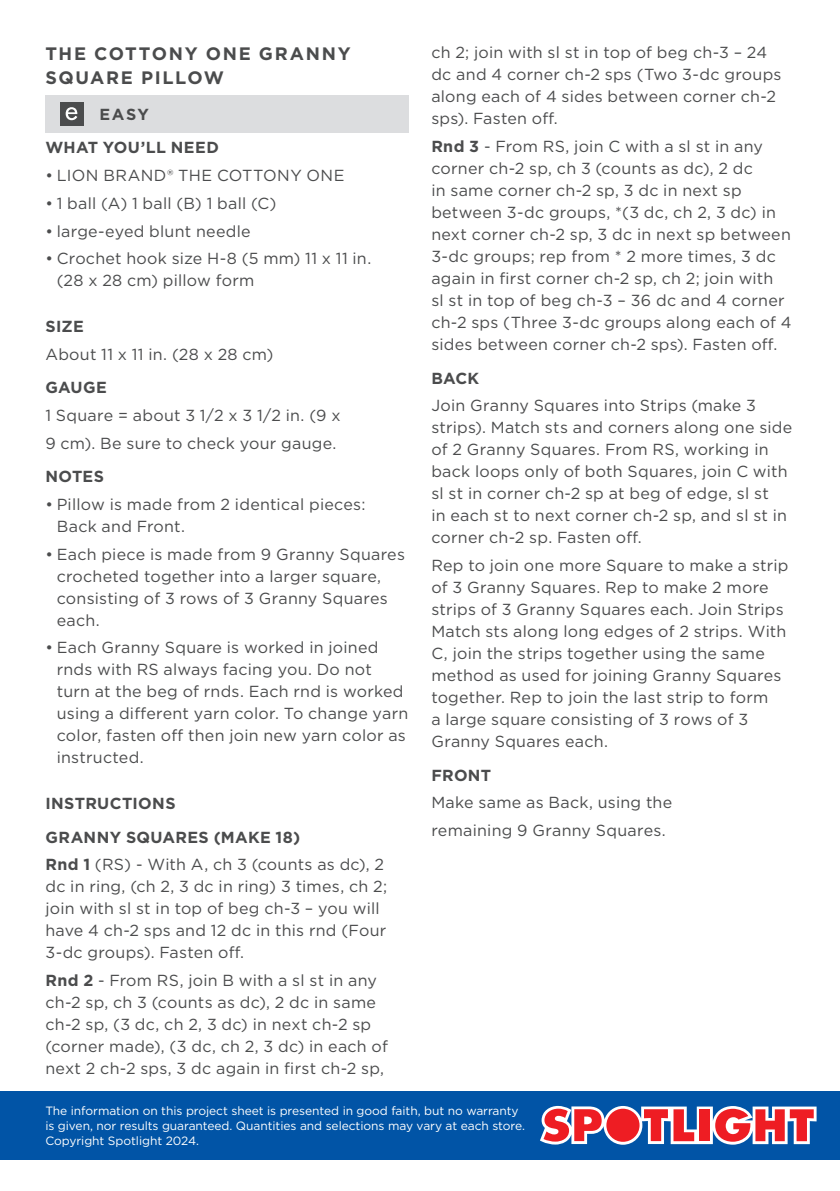
<style>
.page{position:relative;width:840px;height:1191px;background:#fff}
.page>*{position:absolute;margin:0;border:0;box-sizing:border-box;transform-origin:0 0}
.COPY{font:700 18px/24px "Gotham";letter-spacing:.095em;color:#4b4c4d}
.COPY-2{font:16px/22px "Gotham";letter-spacing:.015em;color:#4b4c4d}
.COPY-3{font:700 16px "Gotham";letter-spacing:.025em;color:#4b4c4d}
.t1{font:12px/15px "Gotham";letter-spacing:-.005em;color:#fff}
.s1{font-weight:700}
</style>
<div class="page">
<div style="left:0;top:1090px;width:839px;height:69px;background:#0154a6"></div>
<svg style="left:540px;top:1106px;width:276px;height:38px;background:#c77183"></svg>
<div style="left:45px;top:95px;width:363px;height:37px;background:#dcdddf"></div>
<div style="left:60px;top:102px;width:23px;height:24px;background:#4b4c4d"></div>
<svg style="left:66px;top:107px;width:11px;height:13px"></svg>
<p class="COPY" style="left:45px;top:41px;width:306px">THE COTTONY ONE GRANNY<br>SQUARE PILLOW</p>
<p class="COPY-3" style="left:99px;top:104px;width:51px">EASY</p>
<p class="COPY-3" style="left:45px;top:137px;width:175px">WHAT YOU’LL NEED</p>
<p class="COPY-2" style="left:45px;top:164px;width:300px">• LION BRAND® THE COTTONY ONE</p>
<p class="COPY-2" style="left:45px;top:192px;width:232px">• 1 ball (A) 1 ball (B) 1 ball (C)</p>
<p class="COPY-2" style="left:45px;top:219px;width:207px">• large-eyed blunt needle</p>
<p class="COPY-2" style="left:57px;top:247px;width:316px;text-indent:-11px">• Crochet hook size H-8 (5 mm) 11 x 11 in. (28 x 28 cm) pillow form</p>
<p class="COPY-3" style="left:45px;top:315px;width:40px">SIZE</p>
<p class="COPY-2" style="left:45px;top:342px;width:229px">About 11 x 11 in. (28 x 28 cm)</p>
<p class="COPY-3" style="left:45px;top:377px;width:63px">GAUGE</p>
<p class="COPY-2" style="left:45px;top:404px;width:296px">1 Square = about 3 1/2 x 3 1/2 in. (9 x</p>
<p class="COPY-2" style="left:45px;top:431px;width:292px">9 cm). Be sure to check your gauge.</p>
<p class="COPY-3" style="left:45px;top:466px;width:60px">NOTES</p>
<p class="COPY-2" style="left:57px;top:493px;width:310px;text-indent:-11px">• Pillow is made from 2 identical pieces:<br>Back and Front.</p>
<p class="COPY-2" style="left:57px;top:542px;width:349px;text-indent:-11px">• Each piece is made from 9 Granny Squares crocheted together into a larger square, consisting of 3 rows of 3 Granny Squares each.</p>
<p class="COPY-2" style="left:57px;top:636px;width:353px;text-indent:-11px">• Each Granny Square is worked in joined rnds with RS always facing you. Do not turn at the beg of rnds. Each rnd is worked using a different yarn color. To change yarn color, fasten off then join new yarn color as instructed.</p>
<p class="COPY-3" style="left:45px;top:793px;width:132px">INSTRUCTIONS</p>
<p class="COPY-3" style="left:45px;top:826px;width:256px">GRANNY SQUARES (MAKE 18)</p>
<p class="COPY-2" style="left:45px;top:853px;width:343px"><span class="s1">Rnd 1</span> (RS) - With A, ch 3 (counts as dc), 2 dc in ring, (ch 2, 3 dc in ring) 3 times, ch 2; join with sl st in top of beg ch-3 – you will have 4 ch-2 sps and 12 dc in this rnd (Four 3-dc groups). Fasten off.</p>
<p class="COPY-2" style="left:45px;top:969px;width:344px"><span class="s1">Rnd 2</span> - From RS, join B with a sl st in any ch-2 sp, ch 3 (counts as dc), 2 dc in same ch-2 sp, (3 dc, ch 2, 3 dc) in next ch-2 sp (corner made), (3 dc, ch 2, 3 dc) in each of next 2 ch-2 sps, 3 dc again in first ch-2 sp,</p>
<p class="COPY-2" style="left:431px;top:41px;width:351px">ch 2; join with sl st in top of beg ch-3 – 24 dc and 4 corner ch-2 sps (Two 3-dc groups along each of 4 sides between corner ch-2 sps). Fasten off.</p>
<p class="COPY-2" style="left:431px;top:135px;width:361px"><span class="s1">Rnd 3</span> - From RS, join C with a sl st in any corner ch-2 sp, ch 3 (counts as dc), 2 dc<br>in same corner ch-2 sp, 3 dc in next sp between 3-dc groups, *(3 dc, ch 2, 3 dc) in next corner ch-2 sp, 3 dc in next sp between 3-dc groups; rep from * 2 more times, 3 dc again in first corner ch-2 sp, ch 2; join with<br>sl st in top of beg ch-3 – 36 dc and 4 corner ch-2 sps (Three 3-dc groups along each of 4 sides between corner ch-2 sps). Fasten off.</p>
<p class="COPY-3" style="left:431px;top:367px;width:49px">BACK</p>
<p class="COPY-2" style="left:431px;top:394px;width:362px">Join Granny Squares into Strips (make 3 strips). Match sts and corners along one side of 2 Granny Squares. From RS, working in back loops only of both Squares, join C with sl st in corner ch-2 sp at beg of edge, sl st<br>in each st to next corner ch-2 sp, and sl st in corner ch-2 sp. Fasten off.</p>
<p class="COPY-2" style="left:431px;top:554px;width:358px">Rep to join one more Square to make a strip of 3 Granny Squares. Rep to make 2 more strips of 3 Granny Squares each. Join Strips Match sts along long edges of 2 strips. With C, join the strips together using the same method as used for joining Granny Squares together. Rep to join the last strip to form<br>a large square consisting of 3 rows of 3<br>Granny Squares each.</p>
<p class="COPY-3" style="left:431px;top:764px;width:61px">FRONT</p>
<p class="COPY-2" style="left:431px;top:791px;width:242px">Make same as Back, using the</p>
<p class="COPY-2" style="left:431px;top:819px;width:236px">remaining 9 Granny Squares.</p>
<p class="t1" style="left:45px;top:1103px;width:481px">The information on this project sheet is presented in good faith, but no warranty is given, nor results guaranteed. Quantities and selections may vary at each store.<br>Copyright Spotlight 2024.</p>
</div>
